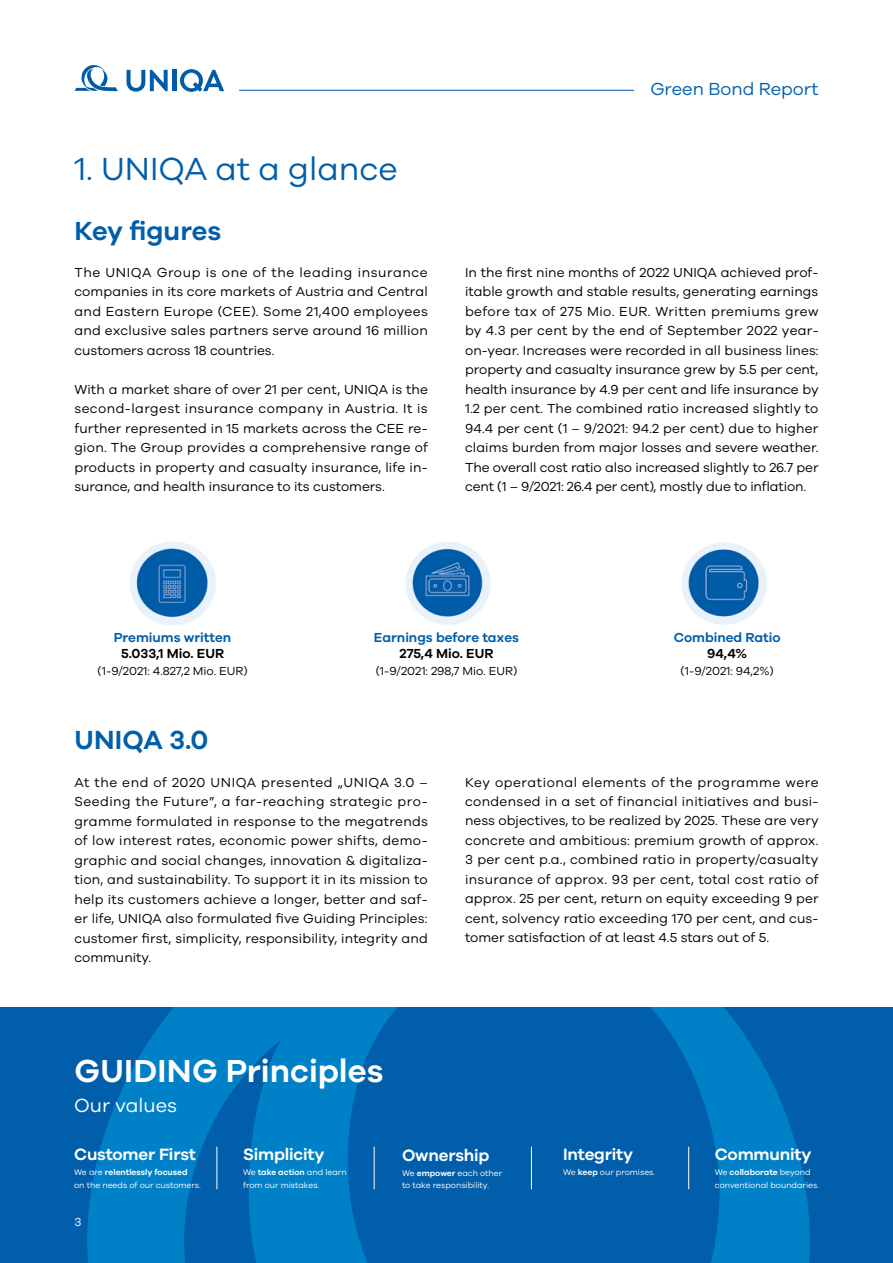
<style>
.page{position:relative;width:893px;height:1263px;background:#fff}
.page>*{position:absolute;margin:0;border:0;box-sizing:border-box;transform-origin:0 0}
.t1{font:33px "UNIQA Galano";color:#005eaa}
.t2{font:600 32.7px "UNIQA Galano";color:#fff}
.t3{font:600 27px "UNIQA Galano";color:#005eaa}
.t4{font:19.65px "UNIQA Galano";color:#fff}
.t5{font:18px "UNIQA Galano";color:#005eaa}
.t6{font:600 16.95px "UNIQA Galano";letter-spacing:-.01em;color:#fff}
.t7{font:13.5px/19.5px "UNIQA Galano";color:#000;text-align:justify}
.t8{font:600 13.5px "UNIQA Galano";color:#005eaa}
.t9{font:600 13.5px "UNIQA Galano";color:#000}
.t10{font:12px "UNIQA Galano";color:#000}
.t11{font:12px "UNIQA Galano";color:#fff}
.t12{font:8.4px/12.5px "UNIQA Galano";color:#fff}
.s1{font-weight:600}
</style>
<div class="page">
<hr style="left:239px;top:90px;width:395px;height:1px;background:#005eaa">
<svg style="left:75px;top:65px;width:43px;height:26px"></svg>
<svg style="left:127px;top:70px;width:41px;height:22px"></svg>
<hr style="left:172px;top:70px;width:4px;height:21px;background:#005ca9">
<svg style="left:180px;top:69px;width:44px;height:23px"></svg>
<div style="left:0;top:1008px;width:893px;height:255px;background:#005eaa"></div>
<svg style="left:87px;top:1008px;width:723px;height:255px"></svg>
<hr style="left:217px;top:1147px;width:1px;height:42px;background:#fff">
<hr style="left:374px;top:1147px;width:1px;height:42px;background:#fff">
<hr style="left:531px;top:1147px;width:1px;height:42px;background:#fff">
<hr style="left:688px;top:1147px;width:1px;height:42px;background:#fff">
<img style="left:406px;top:542px;width:85px;height:83px">
<img style="left:130px;top:541px;width:86px;height:84px">
<img style="left:682px;top:542px;width:85px;height:83px">
<h1 class="t1" style="left:74px;top:149px;width:325px">1. UNIQA at a glance</h1>
<h3 class="t3" style="left:74px;top:214px;width:148px">Key figures</h3>
<p class="t7" style="left:74px;top:262px;width:355px">The UNIQA Group is one of the leading insurance companies in its core markets of Austria and Central and Eastern Europe (CEE). Some 21,400 employees and exclusive sales partners serve around 16 million customers across 18 countries.</p>
<p class="t7" style="left:74px;top:379px;width:355px">With a market share of over 21 per cent, UNIQA is the second-largest insurance company in Austria. It is further represented in 15 markets across the CEE re&shy;gion. The Group provides a comprehensive range of products in property and casualty insurance, life in&shy;surance, and health insurance to its customers.</p>
<h3 class="t5" style="left:650px;top:78px;width:170px">Green Bond Report</h3>
<p class="t7" style="left:465px;top:262px;width:355px">In the first nine months of 2022 UNIQA achieved prof&shy;itable growth and stable results, generating earnings before tax of 275 Mio. EUR. Written premiums grew by 4.3 per cent by the end of September 2022 year&shy;on-year. Increases were recorded in all business lines: property and casualty insurance grew by 5.5 per cent, health insurance by 4.9 per cent and life insurance by 1.2 per cent. The combined ratio increased slightly to 94.4 per cent (1 – 9/2021: 94.2 per cent) due to higher claims burden from major losses and severe weather.<br>The overall cost ratio also increased slightly to 26.7 per cent (1 – 9/2021: 26.4 per cent), mostly due to inflation.</p>
<p class="t8" style="left:114px;top:629px;width:119px">Premiums written</p>
<p class="t9" style="left:121px;top:646px;width:105px">5.033,1 Mio. EUR</p>
<p class="t10" style="left:98px;top:664px;width:152px">(1-9/2021: 4.827,2 Mio. EUR)</p>
<h3 class="t3" style="left:75px;top:724px;width:135px">UNIQA 3.0</h3>
<p class="t8" style="left:374px;top:629px;width:147px">Earnings before taxes</p>
<p class="t9" style="left:399px;top:646px;width:95px">275,4 Mio. EUR</p>
<p class="t10" style="left:376px;top:664px;width:143px">(1-9/2021: 298,7 Mio. EUR)</p>
<p class="t8" style="left:674px;top:629px;width:108px">Combined Ratio</p>
<p class="t9" style="left:707px;top:646px;width:41px">94,4%</p>
<p class="t10" style="left:680px;top:664px;width:95px">(1-9/2021: 94,2%)</p>
<p class="t7" style="left:74px;top:772px;width:355px">At the end of 2020 UNIQA presented „UNIQA 3.0 – Seeding the Future”, a far-reaching strategic pro&shy;gramme formulated in response to the megatrends of low interest rates, economic power shifts, demo&shy;graphic and social changes, innovation &amp; digitaliza&shy;tion, and sustainability. To support it in its mission to help its customers achieve a longer, better and saf&shy;er life, UNIQA also formulated five Guiding Principles: customer first, simplicity, responsibility, integrity and community.</p>
<p class="t7" style="left:465px;top:772px;width:355px">Key operational elements of the programme were condensed in a set of financial initiatives and busi&shy;ness objectives, to be realized by 2025. These are very concrete and ambitious: premium growth of approx.<br>3 per cent p.a., combined ratio in property/casualty insurance of approx. 93 per cent, total cost ratio of approx. 25 per cent, return on equity exceeding 9 per cent, solvency ratio exceeding 170 per cent, and cus&shy;tomer satisfaction of at least 4.5 stars out of 5.</p>
<h2 class="t2" style="left:74px;top:1051px;width:311px">GUIDING Principles</h2>
<h3 class="t4" style="left:74px;top:1094px;width:105px">Our values</h3>
<p class="t6" style="left:74px;top:1144px;width:123px">Customer First</p>
<p class="t12" style="left:74px;top:1166px;width:127px">We are <span class="s1">relentlessly focused </span>on the needs of our customers.</p>
<p class="t6" style="left:243px;top:1144px;width:83px">Simplicity</p>
<p class="t12" style="left:243px;top:1166px;width:105px">We <span class="s1">take action</span> and learn from our mistakes.</p>
<p class="t11" style="left:75px;top:1215px;width:9px">3</p>
<p class="t6" style="left:402px;top:1144px;width:89px">Ownership</p>
<p class="t12" style="left:402px;top:1166px;width:102px">We <span class="s1">empower</span> each other to take responsibility.</p>
<p class="t6" style="left:563px;top:1144px;width:72px">Integrity</p>
<p class="t12" style="left:563px;top:1166px;width:93px">We <span class="s1">keep</span> our promises.</p>
<p class="t6" style="left:715px;top:1144px;width:98px">Community</p>
<p class="t12" style="left:715px;top:1166px;width:105px">We <span class="s1">collaborate</span> beyond conventional boundaries.</p>
</div>
